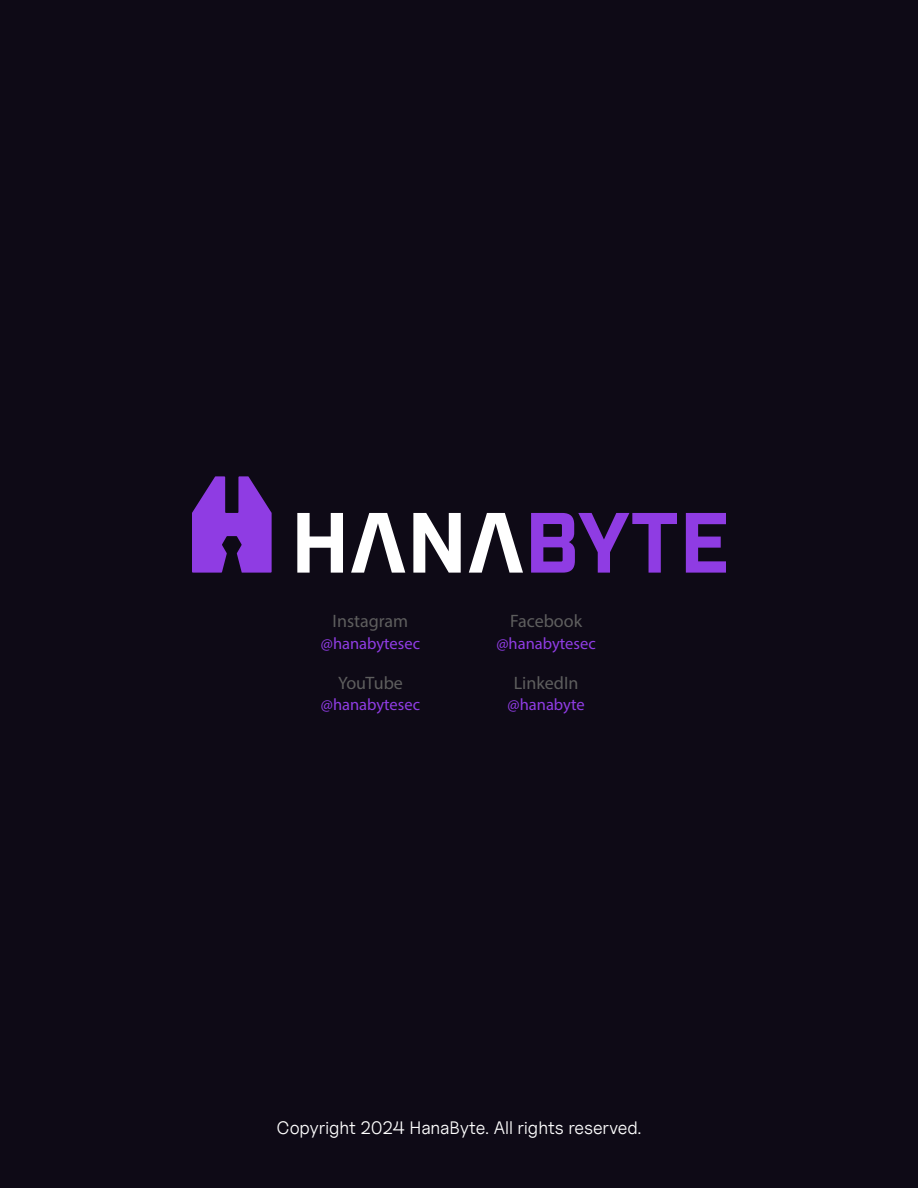
<style>
.page{position:relative;width:918px;height:1188px;background:#0e0a16}
.page>*{position:absolute;margin:0;border:0;box-sizing:border-box;transform-origin:0 0}
.t1{font:18px "Uncut Sans";letter-spacing:-.005em;color:#fff}
.Body__Large__Gray{font:18px "Myriad Pro";color:#5e5e5e}
.Body__Large__Gray-2{font:16.5px "Myriad Pro";color:#8f3ce3}
</style>
<div class="page">
<svg style="left:192px;top:476px;width:80px;height:97px"></svg>
<svg style="left:297px;top:513px;width:46px;height:60px"></svg>
<svg style="left:351px;top:513px;width:54px;height:60px"></svg>
<svg style="left:413px;top:513px;width:48px;height:60px"></svg>
<svg style="left:531px;top:513px;width:146px;height:60px"></svg>
<svg style="left:686px;top:513px;width:40px;height:60px"></svg>
<svg style="left:469px;top:513px;width:54px;height:60px"></svg>
<p class="Body__Large__Gray" style="left:333px;top:610px;width:77px">Instagram</p>
<p class="Body__Large__Gray" style="left:510px;top:610px;width:74px">Facebook</p>
<p class="Body__Large__Gray-2" style="left:321px;top:633px;width:101px">@hanabytesec</p>
<p class="Body__Large__Gray-2" style="left:496px;top:633px;width:101px">@hanabytesec</p>
<p class="Body__Large__Gray" style="left:338px;top:672px;width:66px">YouTube</p>
<p class="Body__Large__Gray" style="left:514px;top:672px;width:66px">LinkedIn</p>
<p class="Body__Large__Gray-2" style="left:321px;top:694px;width:101px">@hanabytesec</p>
<p class="Body__Large__Gray-2" style="left:508px;top:694px;width:79px">@hanabyte</p>
<p class="t1" style="left:276px;top:1116px;width:367px">Copyright 2024 HanaByte. All rights reserved.</p>
</div>
